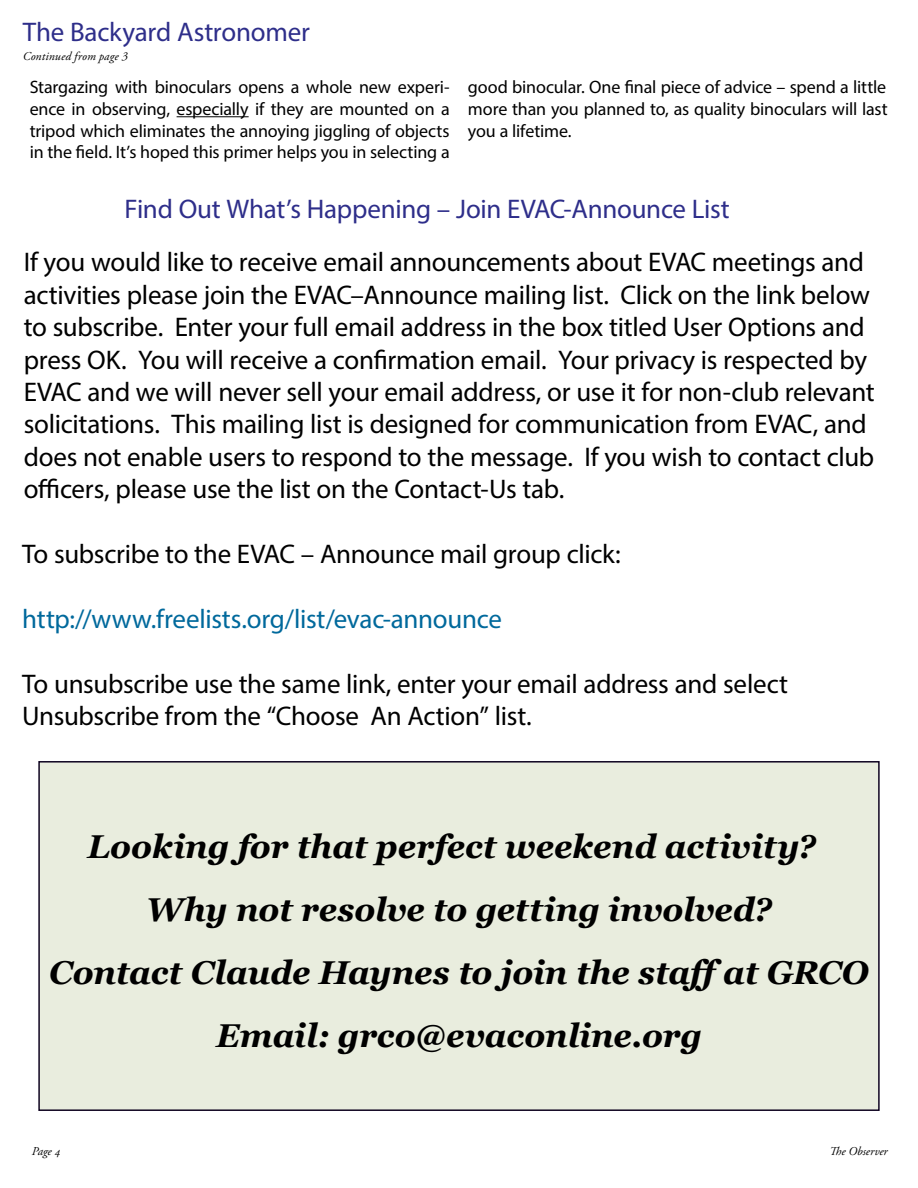
<style>
.page{position:relative;width:918px;height:1188px;background:#fff}
.page>*{position:absolute;margin:0;border:0;box-sizing:border-box;transform-origin:0 0}
.t1{font:italic 700 33px/63px "Georgia";letter-spacing:-.005em;color:#000;text-align:center}
.t2{font:27px/32.4px "Myriad Pro";letter-spacing:-.01em;color:#000}
.t3{font:27px "Myriad Pro";letter-spacing:-.01em;color:#2e2e8a}
.t4{font:27px "Myriad Pro";letter-spacing:-.01em;color:#00699c}
.t5{font:18px/21.6px "Myriad Pro";letter-spacing:-.005em;color:#000;text-align:justify}
.t6{font:italic 12px "Adobe Garamond Pro";letter-spacing:.005em;color:#000}
</style>
<div class="page">
<hr style="left:177px;top:116px;width:72px;height:1px;background:#000">
<div style="left:39px;top:762px;width:840px;height:348px;background:#e9edde"></div>
<div style="left:38px;top:761px;width:842px;height:350px;border:2px solid #0f0421"></div>
<p class="t3" style="left:23px;top:15px;width:289px">The Backyard Astronomer</p>
<p class="t6" style="left:23px;top:49px;width:105px">Continued from page 3</p>
<p class="t5" style="left:30px;top:76px;width:422px">Stargazing with binoculars opens a whole new experi&shy;ence in observing, especially if they are mounted on a tripod which eliminates the annoying jiggling of objects in the field. It’s hoped this primer helps you in selecting a</p>
<p class="t5" style="left:468px;top:76px;width:421px">good binocular. One final piece of advice – spend a little more than you planned to, as quality binoculars will last you a lifetime.</p>
<p class="t3" style="left:124px;top:193px;width:607px">Find Out What’s Happening – Join EVAC-Announce List</p>
<p class="t2" style="left:24px;top:246px;width:853px">If you would like to receive email announcements about EVAC meetings and activities please join the EVAC–Announce mailing list. Click on the link below to subscribe. Enter your full email address in the box titled User Options and press OK. You will receive a confirmation email. Your privacy is respected by EVAC and we will never sell your email address, or use it for non-club relevant solicitations. This mailing list is designed for communication from EVAC, and does not enable users to respond to the message. If you wish to contact club officers, please use the list on the Contact-Us tab.</p>
<p class="t2" style="left:22px;top:537px;width:600px">To subscribe to the EVAC – Announce mail group click:</p>
<p class="t4" style="left:22px;top:602px;width:481px">http://www.freelists.org/list/evac-announce</p>
<p class="t2" style="left:22px;top:667px;width:767px">To unsubscribe use the same link, enter your email address and select<br>Unsubscribe from the “Choose An Action” list.</p>
<p class="t1" style="left:49px;top:813px;width:821px">Looking for that perfect weekend activity?<br>Why not resolve to getting involved?<br>Contact Claude Haynes to join the staffat GRCO Email: grco@evaconline.org</p>
<p class="t6" style="left:32px;top:1144px;width:30px">Page 4</p>
<p class="t6" style="left:829px;top:1144px;width:60px">The Observer</p>
</div>
